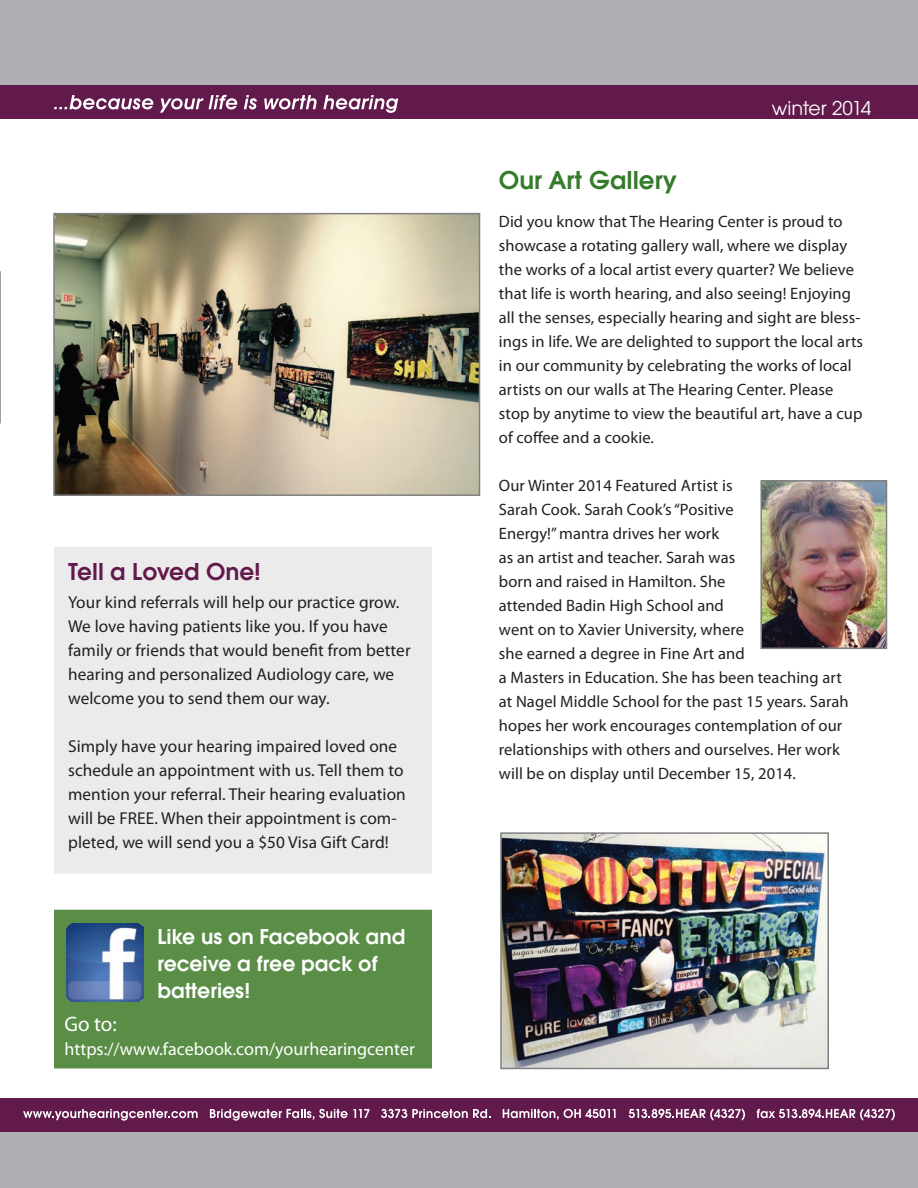
<style>
.page{position:relative;width:918px;height:1188px;background:#fff}
.page>*{position:absolute;margin:0;border:0;box-sizing:border-box;transform-origin:0 0}
.t1{font:600 27px "Avant Garde Gothic Itc T";color:#357b2b}
.t2{font:600 25.5px "Avant Garde Gothic Itc T";color:#62194b}
.t3{font:600 22.5px/27px "Avant Garde Gothic Itc T";color:#fff}
.t4{font:21px "Avant Garde Gothic Itc T";color:#fff}
.t5{font:21px "Myriad Pro";color:#fff}
.t6{font:18px "Myriad Pro";color:#fff}
.t7{font:17.25px/24px "Myriad Pro";letter-spacing:.005em;color:#231f20}
.t8{font:16.5px/24px "Myriad Pro";letter-spacing:.005em;color:#231f20}
</style>
<div class="page">
<div style="left:0;top:0;width:918px;height:89px;background:#b0afb3"></div>
<div style="left:0;top:85px;width:918px;height:34px;background:#62194b"></div>
<svg style="left:54px;top:95px;width:99px;height:14px"></svg>
<svg style="left:160px;top:95px;width:77px;height:18px"></svg>
<svg style="left:244px;top:95px;width:13px;height:14px"></svg>
<svg style="left:264px;top:95px;width:53px;height:14px"></svg>
<svg style="left:323px;top:95px;width:75px;height:18px"></svg>
<div style="left:0;top:1098px;width:918px;height:90px;background:#b0afb3"></div>
<div style="left:0;top:1098px;width:918px;height:34px;background:#62194b"></div>
<svg style="left:23px;top:1109px;width:175px;height:12px"></svg>
<svg style="left:210px;top:1109px;width:159px;height:12px"></svg>
<svg style="left:381px;top:1109px;width:109px;height:9px"></svg>
<svg style="left:503px;top:1109px;width:113px;height:11px"></svg>
<svg style="left:629px;top:1109px;width:116px;height:12px"></svg>
<svg style="left:757px;top:1109px;width:138px;height:12px"></svg>
<div style="left:54px;top:547px;width:378px;height:327px;background:#ebebec"></div>
<div style="left:54px;top:910px;width:378px;height:158px;background:#5a8e47"></div>
<img style="left:66px;top:923px;width:78px;height:78px">
<svg style="left:0;top:271px;width:1px;height:152px"></svg>
<img style="left:56px;top:216px;width:421px;height:277px">
<div style="left:53px;top:213px;width:427px;height:283px;border:2px solid #808083"></div>
<img style="left:763px;top:483px;width:121px;height:163px">
<div style="left:760px;top:480px;width:127px;height:169px;border:2px solid #808083"></div>
<img style="left:503px;top:835px;width:323px;height:231px">
<div style="left:500px;top:832px;width:329px;height:237px;border:2px solid #808083"></div>
<p class="t2" style="left:68px;top:556px;width:194px">Tell a Loved One!</p>
<p class="t7" style="left:68px;top:590px;width:344px">Your kind referrals will help our practice grow.<br>We love having patients like you. If you have family or friends that would benefit from better hearing and personalized Audiology care, we welcome you to send them our way.</p>
<p class="t7" style="left:68px;top:734px;width:339px">Simply have your hearing impaired loved one schedule an appointment with us. Tell them to mention your referral. Their hearing evaluation will be FREE. When their appointment is com&shy;pleted, we will send you a $50 Visa Gift Card!</p>
<p class="t3" style="left:157px;top:922px;width:250px">Like us on Facebook and receive a free pack of</p>
<p class="t3" style="left:157px;top:976px;width:94px">batteries!</p>
<p class="t5" style="left:64px;top:1011px;width:54px">Go to:</p>
<p class="t6" style="left:64px;top:1037px;width:352px">https://www.facebook.com/yourhearingcenter</p>
<p class="t4" style="left:772px;top:95px;width:101px">winter 2014</p>
<p class="t1" style="left:499px;top:164px;width:179px">Our Art Gallery</p>
<p class="t8" style="left:499px;top:209px;width:366px">Did you know that The Hearing Center is proud to showcase a rotating gallery wall, where we display the works of a local artist every quarter? We believe that life is worth hearing, and also seeing! Enjoying all the senses, especially hearing and sight are bless&shy;ings in life. We are delighted to support the local arts in our community by celebrating the works of local artists on our walls at The Hearing Center. Please stop by anytime to view the beautiful art, have a cup of coffee and a cookie.</p>
<p class="t8" style="left:499px;top:473px;width:351px">Our Winter 2014 Featured Artist is<br>Sarah Cook. Sarah Cook’s “Positive<br>Energy!” mantra drives her work<br>as an artist and teacher. Sarah was<br>born and raised in Hamilton. She<br>attended Badin High School and<br>went on to Xavier University, where<br>she earned a degree in Fine Art and<br>a Masters in Education. She has been teaching art at Nagel Middle School for the past 15 years. Sarah hopes her work encourages contemplation of our relationships with others and ourselves. Her work will be on display until December 15, 2014.</p>
</div>
